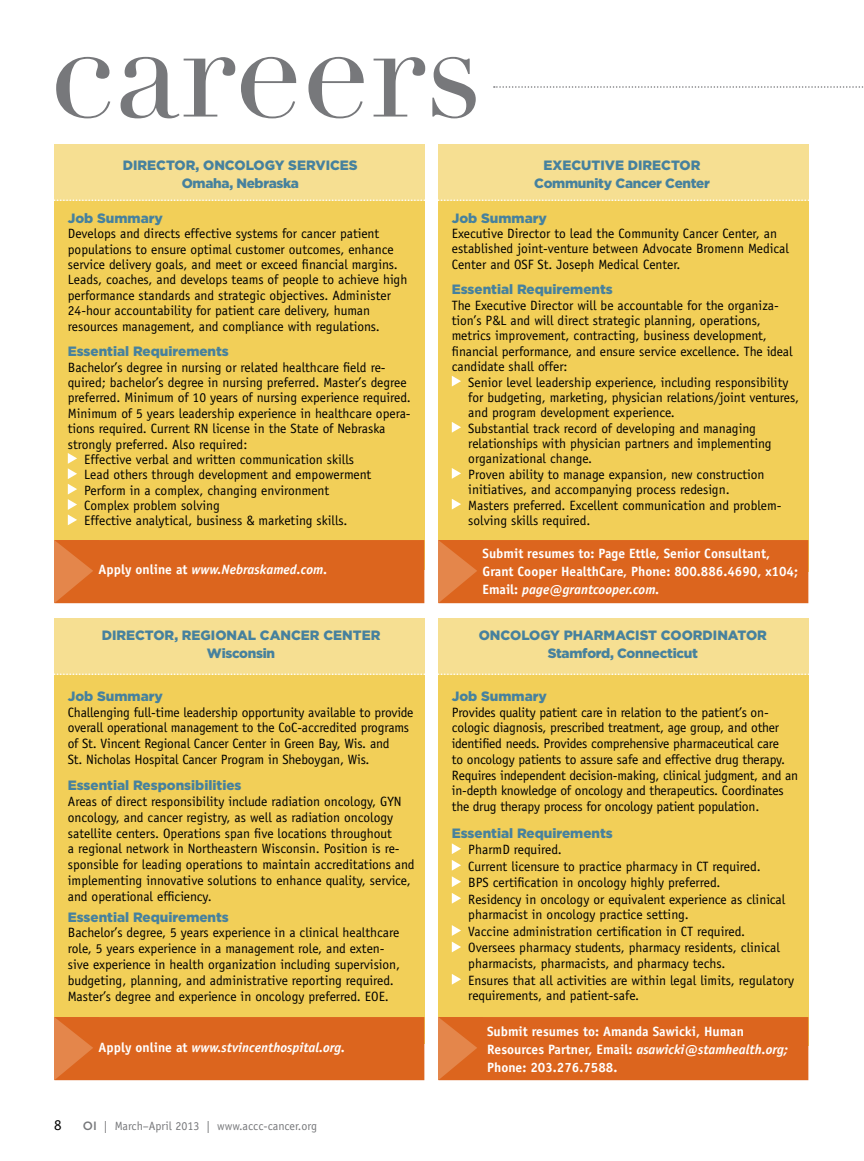
<style>
.page{position:relative;width:864px;height:1161px;background:#fff}
.page>*{position:absolute;margin:0;border:0;box-sizing:border-box;transform-origin:0 0}
.t1{font:135px "Didot";color:#77787b}
.t2{font:15px "Officina Sans Std";color:#000}
.t3{font:13.5px/15.5px "Officina Sans Std";color:#000}
.t4{font:700 13.5px/18px "Officina Sans Std";color:#fff}
.t5{font:900 13.5px/17.7px "Gotham";color:#46819e;text-align:center}
.t6{font:900 13.5px/17.7px "Gotham";letter-spacing:-.02em;color:#46819e;text-align:center}
.t7{font:italic 700 13.5px "Officina Sans Std";color:#fff}
.t8{font:12px "Officina Sans Std";color:#77787b}
.s1{font-style:normal}
.s2{font-style:italic}
.s3{font-family:"Gotham";font-weight:500}
</style>
<div class="page">
<div style="left:438px;top:144px;width:370px;height:428px;background:#f2cf58"></div>
<div style="left:438px;top:144px;width:371px;height:55px;background:#f6df92"></div>
<svg style="left:494px;top:86px;width:370px;height:2px"></svg>
<div style="left:54px;top:144px;width:370px;height:426px;background:#f2cf58"></div>
<svg style="left:54px;top:199px;width:755px;height:2px"></svg>
<div style="left:54px;top:540px;width:370px;height:63px;background:#dc651e"></div>
<div style="left:54px;top:144px;width:375px;height:56px;background:#f6df92"></div>
<div style="left:438px;top:540px;width:370px;height:63px;background:#dc651e"></div>
<div style="left:438px;top:618px;width:370px;height:428px;background:#f2cf58"></div>
<div style="left:438px;top:618px;width:371px;height:55px;background:#f6df92"></div>
<div style="left:54px;top:618px;width:370px;height:426px;background:#f2cf58"></div>
<svg style="left:54px;top:673px;width:755px;height:2px"></svg>
<div style="left:54px;top:1017px;width:370px;height:63px;background:#dc651e"></div>
<div style="left:54px;top:618px;width:375px;height:56px;background:#f6df92"></div>
<div style="left:438px;top:1017px;width:370px;height:63px;background:#dc651e"></div>
<svg style="left:452px;top:843px;width:9px;height:11px"></svg>
<svg style="left:452px;top:860px;width:9px;height:27px"></svg>
<svg style="left:452px;top:893px;width:9px;height:11px"></svg>
<svg style="left:452px;top:925px;width:9px;height:11px"></svg>
<svg style="left:452px;top:942px;width:9px;height:10px"></svg>
<svg style="left:452px;top:974px;width:9px;height:11px"></svg>
<svg style="left:68px;top:453px;width:9px;height:72px"></svg>
<svg style="left:452px;top:376px;width:9px;height:11px"></svg>
<svg style="left:452px;top:422px;width:9px;height:11px"></svg>
<svg style="left:452px;top:468px;width:9px;height:11px"></svg>
<svg style="left:452px;top:499px;width:9px;height:11px"></svg>
<h1 class="t1" style="left:50px;top:-11px;width:434px">careers</h1>
<p class="t6" style="left:123px;top:156px;width:235px">Director, Oncology Services<br>Omaha, Nebraska</p>
<p class="t6" style="left:534px;top:156px;width:177px">Executive Director<br>Community Cancer Center</p>
<p class="t5" style="left:68px;top:209px;width:97px">Job Summary</p>
<p class="t3" style="left:68px;top:226px;width:341px">Develops and directs effective systems for cancer patient populations to ensure optimal customer outcomes, enhance service delivery goals, and meet or exceed financial margins.<br>Leads, coaches, and develops teams of people to achieve high performance standards and strategic objectives. Administer 24-hour accountability for patient care delivery, human resources management, and compliance with regulations.</p>
<p class="t5" style="left:68px;top:342px;width:163px">Essential Requirements</p>
<p class="t3" style="left:68px;top:359px;width:319px">Bachelor’s degree in nursing or related healthcare field re-</p>
<p class="t3" style="left:68px;top:375px;width:340px">quired; bachelor’s degree in nursing preferred. Master’s degree</p>
<p class="t3" style="left:68px;top:390px;width:345px">preferred. Minimum of 10 years of nursing experience required.</p>
<p class="t3" style="left:68px;top:406px;width:344px">Minimum of 5 years leadership experience in healthcare opera-</p>
<p class="t3" style="left:68px;top:421px;width:319px">tions required. Current RN license in the State of Nebraska</p>
<p class="t3" style="left:68px;top:436px;width:181px">strongly preferred. Also required:</p>
<p class="t3" style="left:84px;top:452px;width:271px">Effective verbal and written communication skills</p>
<p class="t3" style="left:84px;top:467px;width:289px">Lead others through development and empowerment</p>
<p class="t3" style="left:84px;top:482px;width:246px">Perform in a complex, changing environment</p>
<p class="t3" style="left:84px;top:498px;width:137px">Complex problem solving</p>
<p class="t3" style="left:84px;top:513px;width:265px">Effective analytical, business &amp; marketing skills.</p>
<p class="t7" style="left:99px;top:561px;width:230px"><span class="s1">Apply online at</span> www.Nebraskamed.com.</p>
<p class="t5" style="left:452px;top:209px;width:97px">Job Summary</p>
<p class="t3" style="left:452px;top:226px;width:339px">Executive Director to lead the Community Cancer Center, an established joint-venture between Advocate Bromenn Medical<br>Center and OSF St. Joseph Medical Center.</p>
<p class="t5" style="left:452px;top:280px;width:163px">Essential Requirements</p>
<p class="t3" style="left:452px;top:297px;width:342px">The Executive Director will be accountable for the organiza&shy;tion’s P&amp;L and will direct strategic planning, operations, metrics improvement, contracting, business development, financial performance, and ensure service excellence. The ideal candidate shall offer:</p>
<p class="t3" style="left:468px;top:374px;width:332px">Senior level leadership experience, including responsibility for budgeting, marketing, physician relations/joint ventures, and program development experience.<br>Substantial track record of developing and managing relationships with physician partners and implementing organizational change.<br>Proven ability to manage expansion, new construction initiatives, and accompanying process redesign.<br>Masters preferred. Excellent communication and problem&shy;solving skills required.</p>
<p class="t4" style="left:483px;top:544px;width:317px">Submit resumes to: Page Ettle, Senior Consultant,<br>Grant Cooper HealthCare, Phone: 800.886.4690, x104;<br>Email: <span class="s2">page@grantcooper.com.</span></p>
<p class="t5" style="left:102px;top:626px;width:280px">Director, Regional Cancer Center<br>Wisconsin</p>
<p class="t5" style="left:479px;top:626px;width:137px">Oncology Pharmac</p>
<p class="t6" style="left:548px;top:626px;width:221px;text-align:left;text-indent:88px">ist Coordinator<br>Stamford, Connecticut</p>
<p class="t5" style="left:68px;top:687px;width:97px">Job Summary</p>
<p class="t3" style="left:68px;top:704px;width:347px">Challenging full-time leadership opportunity available to provide overall operational management to the CoC-accredited programs of St. Vincent Regional Cancer Center in Green Bay, Wis. and<br>St. Nicholas Hospital Cancer Program in Sheboygan, Wis.</p>
<p class="t5" style="left:68px;top:776px;width:175px">Essential Responsibilities</p>
<p class="t3" style="left:68px;top:794px;width:348px">Areas of direct responsibility include radiation oncology, GYN oncology, and cancer registry, as well as radiation oncology satellite centers. Operations span five locations throughout<br>a regional network in Northeastern Wisconsin. Position is re&shy;sponsible for leading operations to maintain accreditations and implementing innovative solutions to enhance quality, service, and operational efficiency.</p>
<p class="t5" style="left:68px;top:908px;width:163px">Essential Requirements</p>
<p class="t3" style="left:68px;top:925px;width:334px">Bachelor’s degree, 5 years experience in a clinical healthcare role, 5 years experience in a management role, and exten&shy;sive experience in health organization including supervision, budgeting, planning, and administrative reporting required.<br>Master’s degree and experience in oncology preferred. EOE.</p>
<p class="t7" style="left:99px;top:1040px;width:248px"><span class="s1">Apply online at</span> www.stvincenthospital.org.</p>
<p class="t2" style="left:54px;top:1116px;width:9px">8</p>
<p class="t8" style="left:83px;top:1118px;width:236px"><span class="s3">OI</span> | March–April 2013 | www.accc-cancer.org</p>
<p class="t5" style="left:452px;top:687px;width:97px">Job Summary</p>
<p class="t3" style="left:452px;top:704px;width:348px">Provides quality patient care in relation to the patient’s on&shy;cologic diagnosis, prescribed treatment, age group, and other identified needs. Provides comprehensive pharmaceutical care<br>to oncology patients to assure safe and effective drug therapy.<br>Requires independent decision-making, clinical judgment, and an in-depth knowledge of oncology and therapeutics. Coordinates the drug therapy process for oncology patient population.</p>
<p class="t5" style="left:452px;top:824px;width:163px">Essential Requirements</p>
<p class="t3" style="left:468px;top:842px;width:327px;line-height:16.2px">PharmD required.<br>Current licensure to practice pharmacy in CT required.<br>BPS certification in oncology highly preferred.<br>Residency in oncology or equivalent experience as clinical pharmacist in oncology practice setting.<br>Vaccine administration certification in CT required.<br>Oversees pharmacy students, pharmacy residents, clinical pharmacists, pharmacists, and pharmacy techs.<br>Ensures that all activities are within legal limits, regulatory requirements, and patient-safe.</p>
<p class="t4" style="left:487px;top:1022px;width:302px">Submit resumes to: Amanda Sawicki, Human<br>Resources Partner, Email: <span class="s2">asawicki@stamhealth.org;<br></span>Phone: 203.276.7588.</p>
</div>
